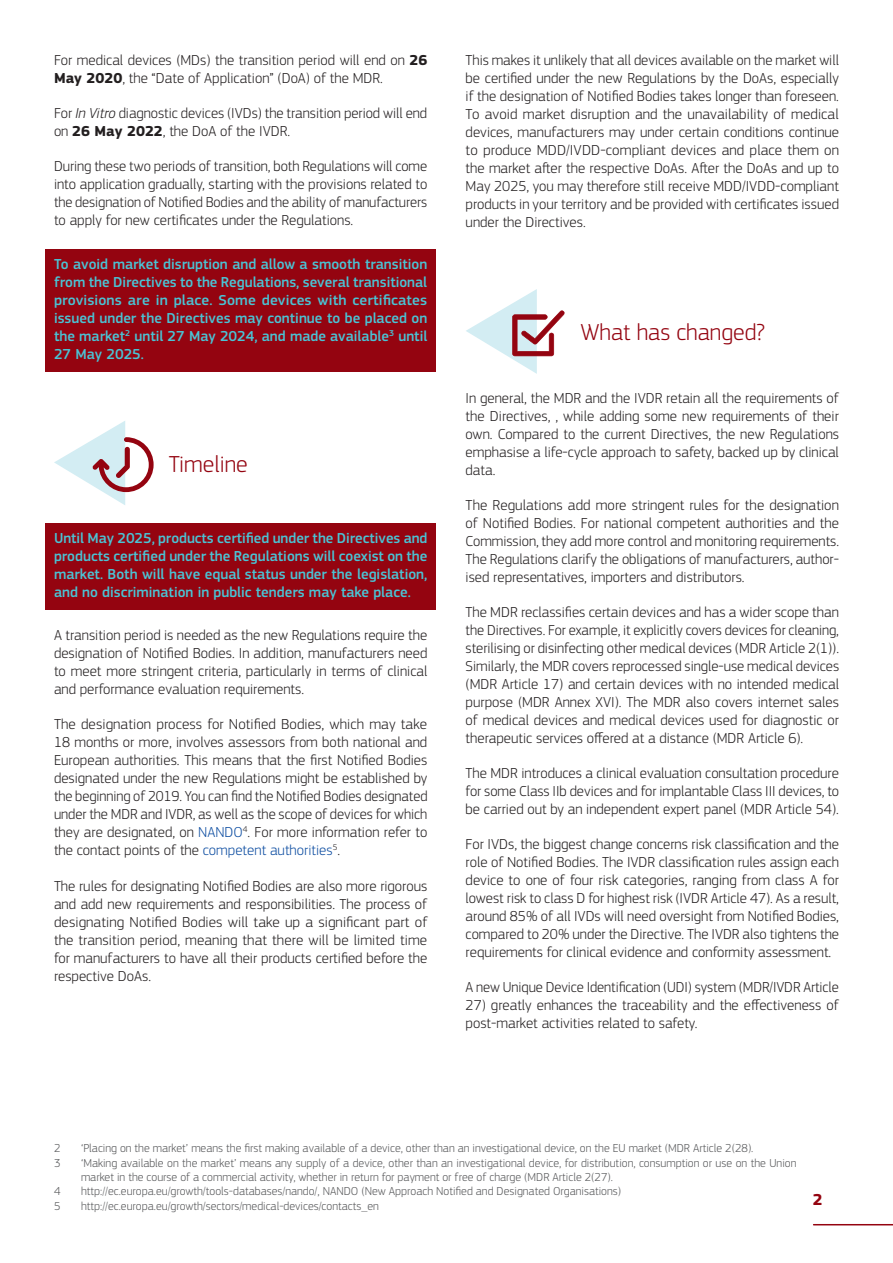
<style>
.page{position:relative;width:893px;height:1263px;background:#fff}
.page>*{position:absolute;margin:0;border:0;box-sizing:border-box;transform-origin:0 0}
.t1{font:300 24px "EC Square Sans Pro";color:#940410}
.t2{font:700 16.5px "EC Square Sans Pro";color:#940410}
.t3{font:300 15px/18px "EC Square Sans Pro";color:#231f20;text-align:justify}
.t4{font:500 15px/18px "EC Square Sans Pro";color:#4ac4d5;text-align:justify}
.t5{font:300 12px/14.4px "EC Square Sans Pro";color:#57585a}
.s1{font-weight:700}
.s2{font-style:italic}
.s3{color:#0d4da1}
</style>
<div class="page">
<hr style="left:814px;top:1224px;width:79px;height:1px;background:#940410">
<div style="left:45px;top:249px;width:391px;height:122px;background:#940410"></div>
<div style="left:45px;top:523px;width:391px;height:86px;background:#940410"></div>
<svg style="left:54px;top:421px;width:100px;height:84px"></svg>
<svg style="left:466px;top:289px;width:99px;height:85px"></svg>
<p class="t3" style="left:54px;top:51px;width:375px">For medical devices (MDs) the transition period will end on <span class="s1">26<br>May 2020</span>, the “Date of Application” (DoA) of the MDR.</p>
<p class="t3" style="left:54px;top:104px;width:375px">For <span class="s2">In Vitro</span> diagnostic devices (IVDs) the transition period will end on <span class="s1">26 May 2022</span>, the DoA of the IVDR.</p>
<p class="t3" style="left:54px;top:157px;width:375px">During these two periods of transition, both Regulations will come into application gradually, starting with the provisions related to the designation of Notified Bodies and the ability of manufacturers to apply for new certificates under the Regulations.</p>
<p class="t4" style="left:54px;top:255px;width:375px">To avoid market disruption and allow a smooth transition from the Directives to the Regulations, several transitional provisions are in place. Some devices with certificates issued under the Directives may continue to be placed on the market<sup>2</sup> until 27 May 2024, and made available<sup>3</sup> until 27 May 2025.</p>
<p class="t1" style="left:169px;top:450px;width:80px">Timeline</p>
<p class="t4" style="left:54px;top:529px;width:375px">Until May 2025, products certified under the Directives and products certified under the Regulations will coexist on the market. Both will have equal status under the legislation, and no discrimination in public tenders may take place.</p>
<p class="t3" style="left:54px;top:626px;width:375px">A transition period is needed as the new Regulations require the designation of Notified Bodies. In addition, manufacturers need to meet more stringent criteria, particularly in terms of clinical and performance evaluation requirements.</p>
<p class="t3" style="left:54px;top:715px;width:375px">The designation process for Notified Bodies, which may take 18 months or more, involves assessors from both national and European authorities. This means that the first Notified Bodies designated under the new Regulations might be established by the beginning of 2019. You can find the Notified Bodies designated under the MDR and IVDR, as well as the scope of devices for which they are designated, on <span class="s3">NANDO</span><sup>4</sup>. For more information refer to the contact points of the <span class="s3">competent authorities</span><sup>5</sup>.</p>
<p class="t3" style="left:54px;top:876px;width:375px">The rules for designating Notified Bodies are also more rigorous and add new requirements and responsibilities. The process of designating Notified Bodies will take up a significant part of the transition period, meaning that there will be limited time for manufacturers to have all their products certified before the respective DoAs.</p>
<p class="t3" style="left:466px;top:51px;width:375px">This makes it unlikely that all devices available on the market will be certified under the new Regulations by the DoAs, especially if the designation of Notified Bodies takes longer than foreseen.<br>To avoid market disruption and the unavailability of medical devices, manufacturers may under certain conditions continue to produce MDD/IVDD-compliant devices and place them on the market after the respective DoAs. After the DoAs and up to May 2025, you may therefore still receive MDD/IVDD-compliant products in your territory and be provided with certificates issued under the Directives.</p>
<p class="t1" style="left:580px;top:318px;width:186px">What has changed?</p>
<p class="t3" style="left:466px;top:389px;width:375px">In general, the MDR and the IVDR retain all the requirements of the Directives, , while adding some new requirements of their own. Compared to the current Directives, the new Regulations emphasise a life-cycle approach to safety, backed up by clinical data.</p>
<p class="t3" style="left:466px;top:496px;width:375px">The Regulations add more stringent rules for the designation of Notified Bodies. For national competent authorities and the Commission, they add more control and monitoring requirements.<br>The Regulations clarify the obligations of manufacturers, author&shy;ised representatives, importers and distributors.</p>
<p class="t3" style="left:466px;top:603px;width:375px">The MDR reclassifies certain devices and has a wider scope than the Directives. For example, it explicitly covers devices for cleaning, sterilising or disinfecting other medical devices (MDR Article 2(1)).<br>Similarly, the MDR covers reprocessed single-use medical devices (MDR Article 17) and certain devices with no intended medical purpose (MDR Annex XVI). The MDR also covers internet sales of medical devices and medical devices used for diagnostic or therapeutic services offered at a distance (MDR Article 6).</p>
<p class="t3" style="left:466px;top:764px;width:375px">The MDR introduces a clinical evaluation consultation procedure for some Class IIb devices and for implantable Class III devices, to be carried out by an independent expert panel (MDR Article 54).</p>
<p class="t3" style="left:466px;top:835px;width:375px">For IVDs, the biggest change concerns risk classification and the role of Notified Bodies. The IVDR classification rules assign each device to one of four risk categories, ranging from class A for lowest risk to class D for highest risk (IVDR Article 47). As a result, around 85% of all IVDs will need oversight from Notified Bodies, compared to 20% under the Directive. The IVDR also tightens the requirements for clinical evidence and conformity assessment.</p>
<p class="t3" style="left:466px;top:978px;width:375px">A new Unique Device Identification (UDI) system (MDR/IVDR Article</p>
<p class="t3" style="left:466px;top:996px;width:375px">27) greatly enhances the traceability and the effectiveness of post-market activities related to safety.</p>
<p class="t5" style="left:54px;top:1141px;width:8px">2</p>
<p class="t5" style="left:81px;top:1141px;width:674px">‘Placing on the market’ means the first making available of a device, other than an investigational device, on the EU market (MDR Article 2(28).</p>
<p class="t5" style="left:54px;top:1155px;width:8px">3</p>
<p class="t5" style="left:81px;top:1155px;width:717px">‘Making available on the market’ means any supply of a device, other than an investigational device, for distribution, consumption or use on the Union market in the course of a commercial activity, whether in return for payment or free of charge (MDR Article 2(27).</p>
<p class="t5" style="left:54px;top:1184px;width:8px">4</p>
<p class="t5" style="left:81px;top:1184px;width:542px">http://ec.europa.eu/growth/tools-databases/nando/, NANDO (New Approach Notified and Designated Organisations)</p>
<p class="t5" style="left:54px;top:1198px;width:8px">5</p>
<p class="t5" style="left:81px;top:1198px;width:300px">http://ec.europa.eu/growth/sectors/medical-devices/contacts_en</p>
<p class="t2" style="left:813px;top:1189px;width:11px">2</p>
</div>
